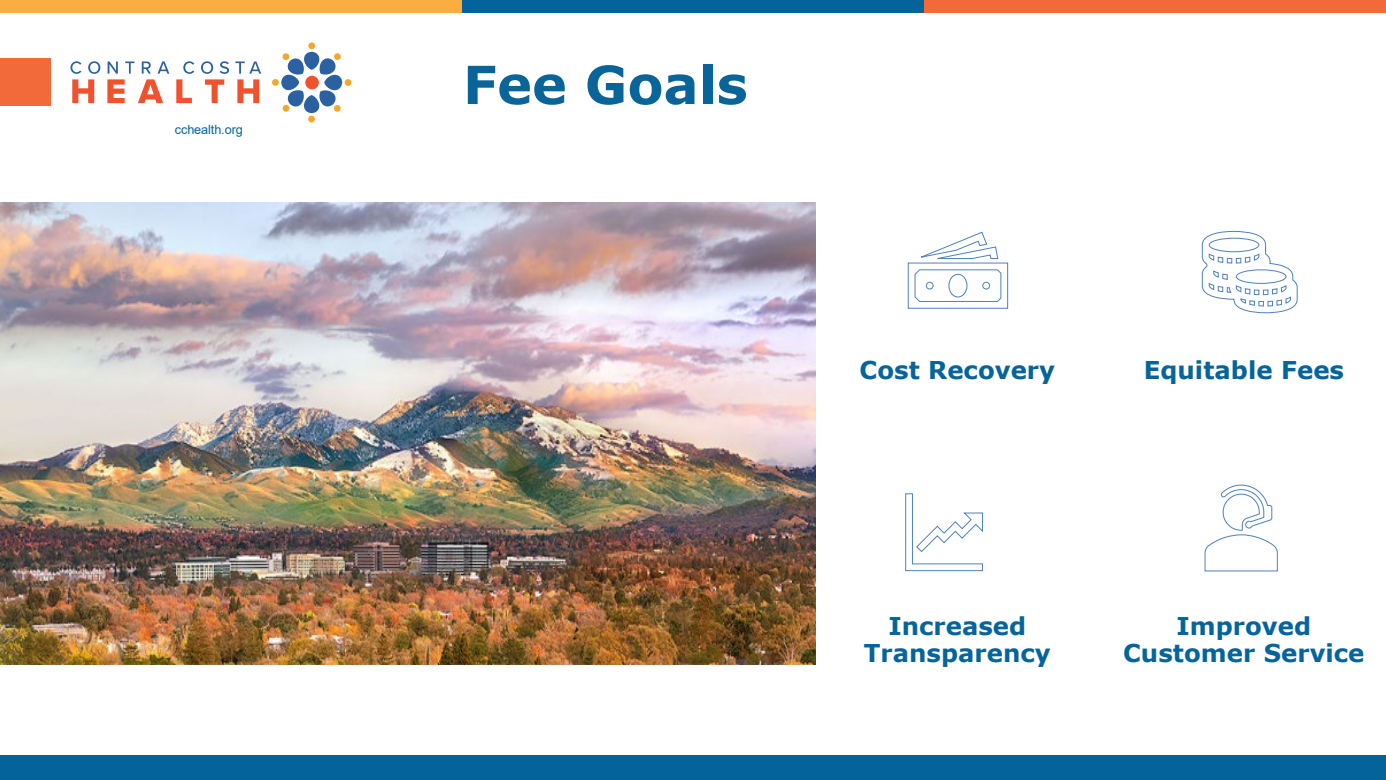
<style>
.page{position:relative;width:1386px;height:780px;background:#fff}
.page>*{position:absolute;margin:0;border:0;box-sizing:border-box;transform-origin:0 0}
.t1{font:700 52.5px "Verdana";color:#09649a}
.t2{font:700 24.5px/26.8px "Verdana";color:#05649b;text-align:center}
.t3{font:12.69px "Arial";letter-spacing:-.01em;color:#05639b}
</style>
<div class="page">
<div style="left:0;top:59px;width:50px;height:47px;background:#f26a39"></div>
<div style="left:0;top:755px;width:1385px;height:24px;background:#05639b"></div>
<div style="left:0;top:0;width:461px;height:12px;background:#f9af3f"></div>
<div style="left:462px;top:0;width:461px;height:12px;background:#05639b"></div>
<div style="left:924px;top:0;width:461px;height:12px;background:#f26a39"></div>
<svg style="left:70px;top:61px;width:30px;height:42px"></svg>
<svg style="left:107px;top:61px;width:62px;height:42px"></svg>
<svg style="left:176px;top:61px;width:18px;height:42px"></svg>
<svg style="left:201px;top:61px;width:28px;height:42px"></svg>
<svg style="left:235px;top:61px;width:26px;height:42px"></svg>
<div style="left:308px;top:42px;width:7px;height:7px;background:#f7a62c;border-radius:50%"></div>
<div style="left:344px;top:79px;width:7px;height:7px;background:#f7a62c;border-radius:50%"></div>
<div style="left:308px;top:116px;width:7px;height:6px;background:#f7a62c;border-radius:50%"></div>
<div style="left:272px;top:79px;width:7px;height:7px;background:#f7a62c;border-radius:50%"></div>
<svg style="left:281px;top:52px;width:61px;height:61px"></svg>
<img style="left:0;top:203px;width:815px;height:460px">
<svg style="left:907px;top:231px;width:101px;height:78px"></svg>
<svg style="left:1201px;top:230px;width:96px;height:83px"></svg>
<svg style="left:905px;top:493px;width:78px;height:78px"></svg>
<svg style="left:1204px;top:484px;width:73px;height:87px"></svg>
<p class="t3" style="left:175px;top:120px;width:70px">cchealth.org</p>
<p class="t1" style="left:463px;top:48px;width:286px">Fee Goals</p>
<p class="t2" style="left:859px;top:356px;width:197px">Cost Recovery</p>
<p class="t2" style="left:1143px;top:356px;width:202px">Equitable Fees</p>
<p class="t2" style="left:863px;top:611px;width:188px">Increased<br>Transparency</p>
<p class="t2" style="left:1123px;top:611px;width:243px">Improved<br>Customer Service</p>
</div>
